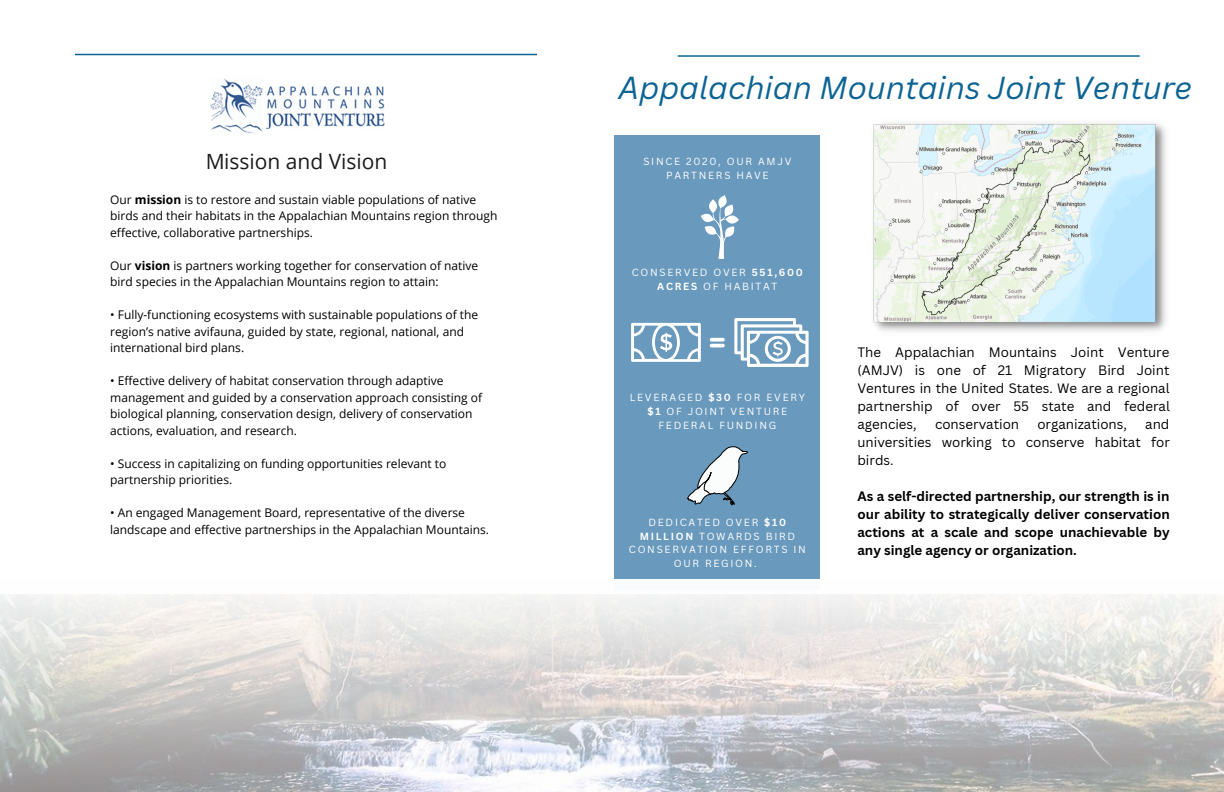
<style>
.page{position:relative;width:1224px;height:792px;background:#fff}
.page>*{position:absolute;margin:0;border:0;box-sizing:border-box;transform-origin:0 0}
.t1{font:italic 31px "Canva Sans";color:#0d6494}
.t2{font:21px "Open Sans";color:#000}
.t3{font:13.3px/18px "Canva Sans";color:#000;text-align:justify}
.t4{font:700 13.3px/18px "Canva Sans";color:#000;text-align:justify}
.t5{font:12px/16.5px "Open Sans";color:#000}
.t6{font:10.1px/13.9px "Canva Sans";letter-spacing:.17em;color:#fefefe;text-align:center}
.s1{font-weight:700}
</style>
<div class="page">
<div style="left:614px;top:135px;width:206px;height:455px;background:#6999bc"></div>
<svg style="left:725px;top:215px;width:14px;height:9px"></svg>
<svg style="left:701px;top:195px;width:34px;height:64px"></svg>
<svg style="left:688px;top:447px;width:60px;height:58px"></svg>
<svg style="left:734px;top:318px;width:75px;height:49px"></svg>
<svg style="left:631px;top:323px;width:70px;height:39px"></svg>
<svg style="left:710px;top:338px;width:15px;height:4px"></svg>
<hr style="left:710px;top:344px;width:15px;height:3px;background:#fefefe;border-radius:2px">
<img style="left:873px;top:123px;width:293px;height:209px">
<hr style="left:678px;top:55px;width:462px;height:2px;background:#0d6494">
<hr style="left:75px;top:54px;width:462px;height:1px;background:#0d6494">
<img style="left:210px;top:78px;width:175px;height:56px">
<svg style="left:0;top:579px;width:1224px;height:213px"></svg>
<h2 class="t2" style="left:205px;top:146px;width:184px">Mission and Vision</h2>
<p class="t5" style="left:110px;top:191px;width:389px">Our <span class="s1">mission</span> is to restore and sustain viable populations of native birds and their habitats in the Appalachian Mountains region through effective, collaborative partnerships.</p>
<p class="t5" style="left:110px;top:257px;width:370px">Our <span class="s1">vision</span> is partners working together for conservation of native bird species in the Appalachian Mountains region to attain:</p>
<p class="t5" style="left:110px;top:306px;width:370px">• Fully-functioning ecosystems with sustainable populations of the region’s native avifauna, guided by state, regional, national, and international bird plans.</p>
<p class="t5" style="left:110px;top:372px;width:374px">• Effective delivery of habitat conservation through adaptive management and guided by a conservation approach consisting of biological planning, conservation design, delivery of conservation actions, evaluation, and research.</p>
<p class="t5" style="left:110px;top:455px;width:338px">• Success in capitalizing on funding opportunities relevant to partnership priorities.</p>
<p class="t5" style="left:110px;top:504px;width:380px">• An engaged Management Board, representative of the diverse landscape and effective partnerships in the Appalachian Mountains.</p>
<p class="t1" style="left:619px;top:66px;width:575px">Appalachian Mountains Joint Venture</p>
<p class="t6" style="left:643px;top:155px;width:149px">SINCE 2020, OUR AMJV<br>PARTNERS HAVE</p>
<p class="t6" style="left:632px;top:265px;width:173px">CONSERVED OVER <span class="s1">551,600<br>ACRES</span> OF HABITAT</p>
<p class="t6" style="left:630px;top:390px;width:177px">LEVERAGED <span class="s1">$30</span> FOR EVERY <span class="s1">$1</span> OF JOINT VENTURE<br>FEDERAL FUNDING</p>
<p class="t6" style="left:629px;top:515px;width:178px">DEDICATED OVER <span class="s1">$10<br>MILLION</span> TOWARDS BIRD<br>CONSERVATION EFFORTS IN<br>OUR REGION.</p>
<p class="t3" style="left:857px;top:343px;width:314px">The Appalachian Mountains Joint Venture (AMJV) is one of 21 Migratory Bird Joint Ventures in the United States. We are a regional partnership of over 55 state and federal agencies,</p>
<p class="t3" style="left:857px;top:415px;width:314px;text-indent:288px">and universities working to conserve habitat for birds.</p>
<p class="t4" style="left:857px;top:487px;width:314px">As a self-directed partnership, our strength is in our ability to strategically deliver conservation actions at a scale and scope unachievable by any single agency or organization.</p>
<p class="t3" style="left:935px;top:415px;width:86px">conservation</p>
<p class="t3" style="left:1037px;top:415px;width:91px">organizations,</p>
</div>
